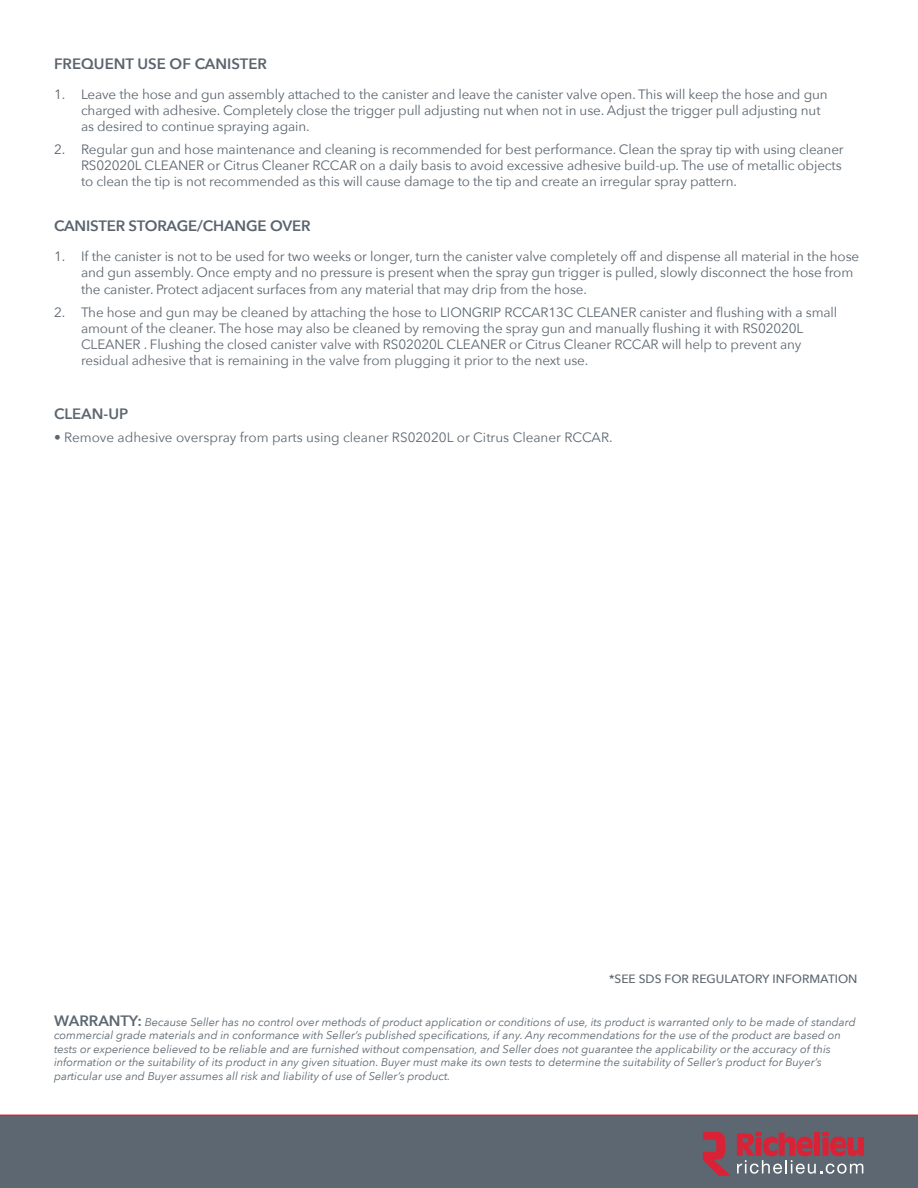
<style>
.page{position:relative;width:918px;height:1188px;background:#fff}
.page>*{position:absolute;margin:0;border:0;box-sizing:border-box;transform-origin:0 0}
.t1{font:600 15px "Avenir Next";letter-spacing:-.01em;color:#5a646e}
.t2{font:600 15px "Avenir Next";color:#5c6771}
.t3{font:13.5px/16.2px "Avenir Next";letter-spacing:-.01em;color:#5a646e}
.t4{font:13.5px/16.2px "Avenir Next";letter-spacing:-.01em;color:#5c6771}
.t5{font:500 12px "Avenir Next";color:#5c6771}
.t6{font:italic 11.25px/13.5px "Avenir Next";color:#5c6771}
.s1{color:#5c6771}
.s2{font-weight:600;font-style:normal;font-size:15px}
</style>
<div class="page">
<div style="left:0;top:1116px;width:918px;height:72px;background:#5c6771"></div>
<hr style="left:0;top:1115px;width:918px;height:1px;background:#db2230">
<svg style="left:703px;top:1132px;width:27px;height:43px"></svg>
<svg style="left:737px;top:1132px;width:127px;height:42px"></svg>
<p class="t1" style="left:54px;top:51px;width:214px">FREQUENT USE OF CANISTER</p>
<p class="t3" style="left:81px;top:85px;width:748px;text-indent:-27px">1. Leave the hose and gun assembly attached to the canister and leave the canister valve open. This will keep the hose and gun charged with adhesive. Completely close the trigger pull adjusting nut when not in use. Adjust the trigger pull adjusting nut as desired to continue spraying again.</p>
<p class="t3" style="left:81px;top:141px;width:764px;text-indent:-27px">2. Regular gun and hose maintenance and cleaning is recommended for best performance. Clean the spray tip with using cleaner<br>RS02020L CLEANER or Citrus Cleaner RCCAR on a daily basis to avoid excessive adhesive build-up. The use of metallic objects to clean the tip is not recommended as this will cause damage to the tip and create an irregular spray pattern.</p>
<p class="t1" style="left:54px;top:213px;width:258px">CANISTER STORAGE/CHANGE OVER</p>
<p class="t3" style="left:81px;top:248px;width:780px;text-indent:-27px">1. If the canister is not to be used for two weeks or longer, turn the canister valve completely off and dispense all material in the hose and gun assembly. Once empty and no pressure is present when the spray gun trigger is pulled, slowly disconnect the hose from the canister. Protect adjacent surfaces from <span class="s1">any material that may drip from the hose.</span></p>
<p class="t4" style="left:81px;top:303px;width:758px;text-indent:-27px">2. The hose and gun may be cleaned by attaching the hose to LIONGRIP RCCAR13C CLEANER canister and flushing with a small amount of the cleaner. The hose may also be cleaned by removing the spray gun and manually flushing it with RS02020L CLEANER . Flushing the closed canister valve with RS02020L CLEANER or Citrus Cleaner RCCAR will help to prevent any residual adhesive that is remaining in the valve from plugging it prior to the next use.</p>
<p class="t2" style="left:54px;top:401px;width:76px">CLEAN-UP</p>
<p class="t4" style="left:54px;top:429px;width:560px">• Remove adhesive overspray from parts using cleaner RS02020L or Citrus Cleaner RCCAR.</p>
<p class="t5" style="left:609px;top:969px;width:250px">*SEE SDS FOR REGULATORY INFORMATION</p>
<p class="t6" style="left:54px;top:1015px;width:803px"><span class="s2">WARRANTY:</span> Because Seller has no control over methods of product application or conditions of use, its product is warranted only to be made of standard commercial grade materials and in conformance with Seller’s published specifications, if any. Any recommendations for the use of the product are based on tests or experience believed to be reliable and are furnished without compensation, and Seller does not guarantee the applicability or the accuracy of this information or the suitability of its product in any given situation. Buyer must make its own tests to determine the suitability of Seller’s product for Buyer’s particular use and Buyer assumes all risk and liability of use of Seller’s product.</p>
</div>
